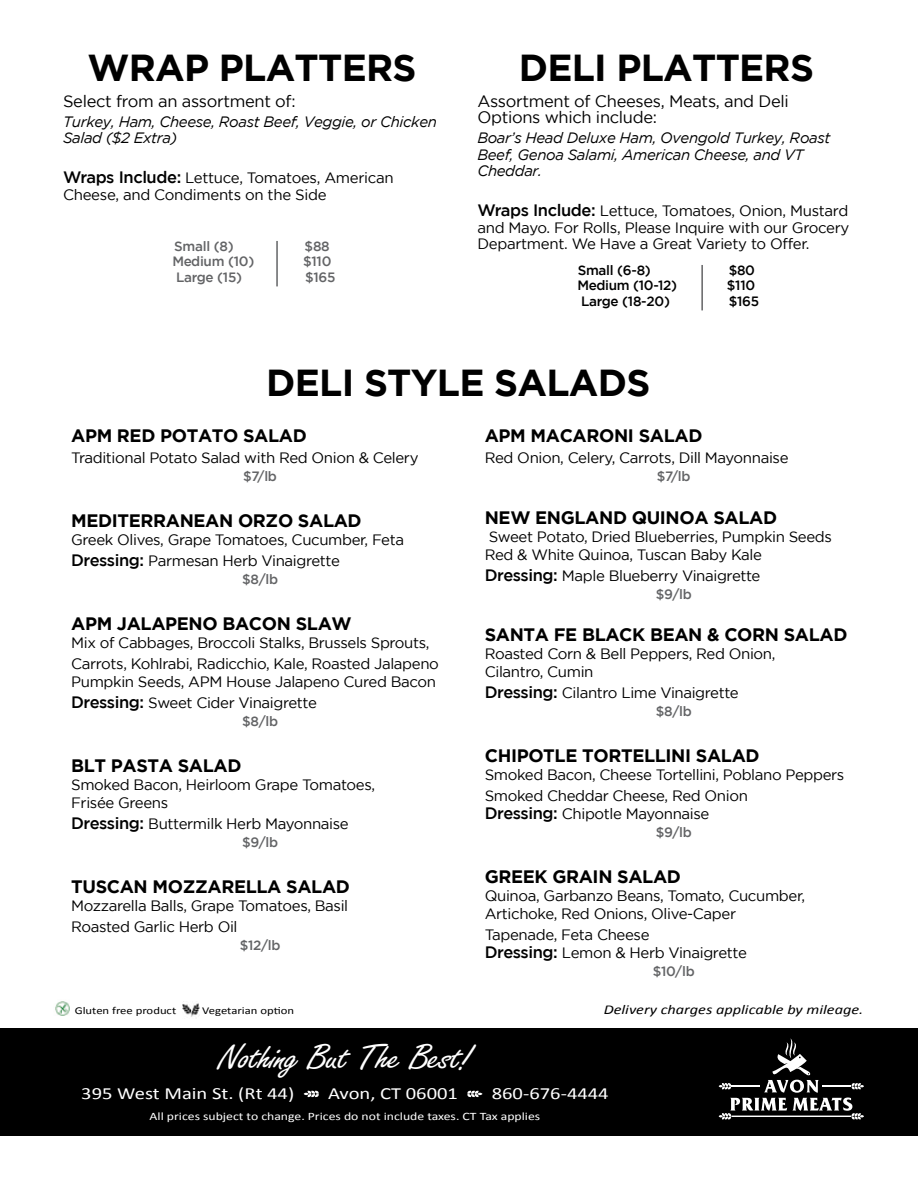
<style>
.page{position:relative;width:918px;height:1188px;background:#fff}
.page>*{position:absolute;margin:0;border:0;box-sizing:border-box;transform-origin:0 0}
.t1{font:700 37.5px "Gotham";letter-spacing:-.02em;color:#000}
.t2{font:37.5px "Freestyle Script";letter-spacing:-.03em;color:#fff;scale:1.21 1}
.t3{font:700 18px "Gotham";letter-spacing:-.02em;color:#000}
.t4{font:17.1px "Calibri";color:#fff;scale:1.21 1}
.t5{font:16.5px/16.5px "Gotham";letter-spacing:-.02em;color:#000}
.t6{font:15px/21px "Gotham";letter-spacing:-.025em;color:#000}
.t7{font:italic 15px/16.5px "Gotham";letter-spacing:-.025em;color:#000}
.t8{font:500 13.5px "Gotham";letter-spacing:-.02em;color:#636466}
.t9{font:500 13.5px "Gotham";letter-spacing:-.02em;color:#000101}
.t10{font:italic 13.5px "Calibri";color:#000;scale:1.21 1}
.t11{font:11.4px "Calibri";color:#fff;scale:1.21 1}
.t12{font:10.5px "Calibri";color:#000;scale:1.21 1}
.s1{font-weight:500;font-size:16.5px}
</style>
<div class="page">
<div style="left:0;top:1028px;width:918px;height:108px;background:#000"></div>
<svg style="left:719px;top:1038px;width:145px;height:82px"></svg>
<svg style="left:304px;top:1091px;width:15px;height:6px"></svg>
<svg style="left:467px;top:1091px;width:15px;height:6px"></svg>
<img style="left:55px;top:1001px;width:15px;height:15px">
<img style="left:182px;top:1001px;width:17px;height:16px">
<hr style="left:701px;top:265px;width:2px;height:45px;background:#636466">
<hr style="left:276px;top:241px;width:2px;height:45px;background:#636466">
<h1 class="t1" style="left:88px;top:46px;width:330px">WRAP PLATTERS</h1>
<p class="t5" style="left:63px;top:92px;width:234px">Select from an assortment of:</p>
<p class="t7" style="left:63px;top:113px;width:376px">Turkey, Ham, Cheese, Roast Beef, Veggie, or Chicken<br>Salad ($2 Extra)</p>
<p class="t6" style="left:63px;top:169px;width:332px;line-height:16.5px"><span class="s1">Wraps Include:</span> Lettuce, Tomatoes, American<br>Cheese, and Condiments on the Side</p>
<p class="t8" style="left:174px;top:238px;width:61px">Small (8)</p>
<p class="t8" style="left:305px;top:238px;width:27px">$88</p>
<p class="t8" style="left:173px;top:254px;width:83px">Medium (10)</p>
<p class="t8" style="left:303px;top:254px;width:30px">$110</p>
<p class="t8" style="left:176px;top:269px;width:68px">Large (15)</p>
<p class="t8" style="left:305px;top:269px;width:32px">$165</p>
<h1 class="t1" style="left:519px;top:46px;width:297px">DELI PLATTERS</h1>
<p class="t5" style="left:477px;top:92px;width:313px">Assortment of Cheeses, Meats, and Deli<br>Options which include:</p>
<p class="t7" style="left:477px;top:130px;width:355px">Boar’s Head Deluxe Ham, Ovengold Turkey, Roast<br>Beef, Genoa Salami, American Cheese, and VT<br>Cheddar.</p>
<p class="t6" style="left:477px;top:202px;width:374px;line-height:16.5px;text-align:justify"><span class="s1">Wraps Include:</span> Lettuce, Tomatoes, Onion, Mustard and Mayo. For Rolls, Please Inquire with our Grocery Department. We Have a Great Variety to Offer.</p>
<p class="t9" style="left:578px;top:262px;width:75px">Small (6-8)</p>
<p class="t9" style="left:729px;top:262px;width:28px">$80</p>
<p class="t9" style="left:578px;top:278px;width:101px">Medium (10-12)</p>
<p class="t9" style="left:727px;top:278px;width:30px">$110</p>
<p class="t9" style="left:581px;top:293px;width:90px">Large (18-20)</p>
<p class="t9" style="left:729px;top:293px;width:32px">$165</p>
<h1 class="t1" style="left:266px;top:361px;width:386px">DELI STYLE SALADS</h1>
<p class="t3" style="left:71px;top:426px;width:237px">APM RED POTATO SALAD</p>
<p class="t6" style="left:71px;top:447px;width:349px">Traditional Potato Salad with Red Onion &amp; Celery</p>
<p class="t8" style="left:243px;top:469px;width:35px">$7/lb</p>
<p class="t3" style="left:71px;top:511px;width:292px">MEDITERRANEAN ORZO SALAD</p>
<p class="t6" style="left:71px;top:529px;width:334px">Greek Olives, Grape Tomatoes, Cucumber, Feta<br><span class="s1">Dressing:</span> Parmesan Herb Vinaigrette</p>
<p class="t8" style="left:242px;top:572px;width:38px">$8/lb</p>
<p class="t3" style="left:71px;top:614px;width:282px">APM JALAPENO BACON SLAW</p>
<p class="t6" style="left:71px;top:632px;width:369px">Mix of Cabbages, Broccoli Stalks, Brussels Sprouts,<br>Carrots, Kohlrabi, Radicchio, Kale, Roasted Jalapeno</p>
<p class="t6" style="left:71px;top:671px;width:366px">Pumpkin Seeds, APM House Jalapeno Cured Bacon<br><span class="s1">Dressing:</span> Sweet Cider Vinaigrette</p>
<p class="t8" style="left:242px;top:714px;width:38px">$8/lb</p>
<p class="t3" style="left:71px;top:756px;width:172px">BLT PASTA SALAD</p>
<p class="t6" style="left:71px;top:776px;width:305px;line-height:18px">Smoked Bacon, Heirloom Grape Tomatoes,<br>Frisée Greens</p>
<p class="t6" style="left:71px;top:813px;width:279px"><span class="s1">Dressing:</span> Buttermilk Herb Mayonnaise</p>
<p class="t8" style="left:242px;top:835px;width:38px">$9/lb</p>
<p class="t3" style="left:71px;top:877px;width:280px">TUSCAN MOZZARELLA SALAD</p>
<p class="t6" style="left:71px;top:895px;width:279px">Mozzarella Balls, Grape Tomatoes, Basil<br>Roasted Garlic Herb Oil</p>
<p class="t8" style="left:240px;top:938px;width:42px">$12/lb</p>
<p class="t3" style="left:485px;top:426px;width:219px">APM MACARONI SALAD</p>
<p class="t6" style="left:485px;top:447px;width:305px">Red Onion, Celery, Carrots, Dill Mayonnaise</p>
<p class="t8" style="left:657px;top:469px;width:35px">$7/lb</p>
<p class="t3" style="left:485px;top:507px;width:294px">NEW ENGLAND QUINOA SALAD</p>
<p class="t6" style="left:485px;top:527px;width:349px;line-height:18px">Sweet Potato, Dried Blueberries, Pumpkin Seeds<br>Red &amp; White Quinoa, Tuscan Baby Kale</p>
<p class="t6" style="left:485px;top:565px;width:277px"><span class="s1">Dressing:</span> Maple Blueberry Vinaigrette</p>
<p class="t8" style="left:656px;top:586px;width:38px">$9/lb</p>
<p class="t3" style="left:485px;top:625px;width:364px">SANTA FE BLACK BEAN &amp; CORN SALAD</p>
<p class="t6" style="left:485px;top:645px;width:292px;line-height:18px">Roasted Corn &amp; Bell Peppers, Red Onion,<br>Cilantro, Cumin</p>
<p class="t6" style="left:485px;top:682px;width:256px"><span class="s1">Dressing:</span> Cilantro Lime Vinaigrette</p>
<p class="t8" style="left:656px;top:704px;width:38px">$8/lb</p>
<p class="t3" style="left:485px;top:746px;width:276px">CHIPOTLE TORTELLINI SALAD</p>
<p class="t6" style="left:485px;top:764px;width:361px">Smoked Bacon, Cheese Tortellini, Poblano Peppers<br>Smoked Cheddar Cheese, Red Onion</p>
<p class="t6" style="left:485px;top:803px;width:226px"><span class="s1">Dressing:</span> Chipotle Mayonnaise</p>
<p class="t8" style="left:656px;top:825px;width:38px">$9/lb</p>
<p class="t3" style="left:485px;top:867px;width:198px">GREEK GRAIN SALAD</p>
<p class="t6" style="left:485px;top:887px;width:322px;line-height:18px">Quinoa, Garbanzo Beans, Tomato, Cucumber,<br>Artichoke, Red Onions, Olive-Caper</p>
<p class="t6" style="left:485px;top:926px;width:264px;line-height:18px">Tapenade, Feta Cheese<br><span class="s1">Dressing:</span> Lemon &amp; Herb Vinaigrette</p>
<p class="t8" style="left:653px;top:964px;width:43px">$10/lb</p>
<p class="t12" style="left:75px;top:1003px;width:85px">Gluten free product</p>
<p class="t12" style="left:202px;top:1003px;width:77px">Vegetarian option</p>
<p class="t10" style="left:604px;top:1000px;width:216px">Delivery charges applicable by mileage.</p>
<h1 class="t2" style="left:218px;top:1037px;width:211px">Nothing But The Best!</h1>
<p class="t4" style="left:81px;top:1081px;width:178px">395 West Main St. (Rt 44)</p>
<p class="t4" style="left:328px;top:1081px;width:109px">Avon, CT 06001</p>
<p class="t4" style="left:492px;top:1081px;width:98px">860-676-4444</p>
<p class="t11" style="left:150px;top:1108px;width:324px">All prices subject to change. Prices do not include taxes. CT Tax applies</p>
</div>
